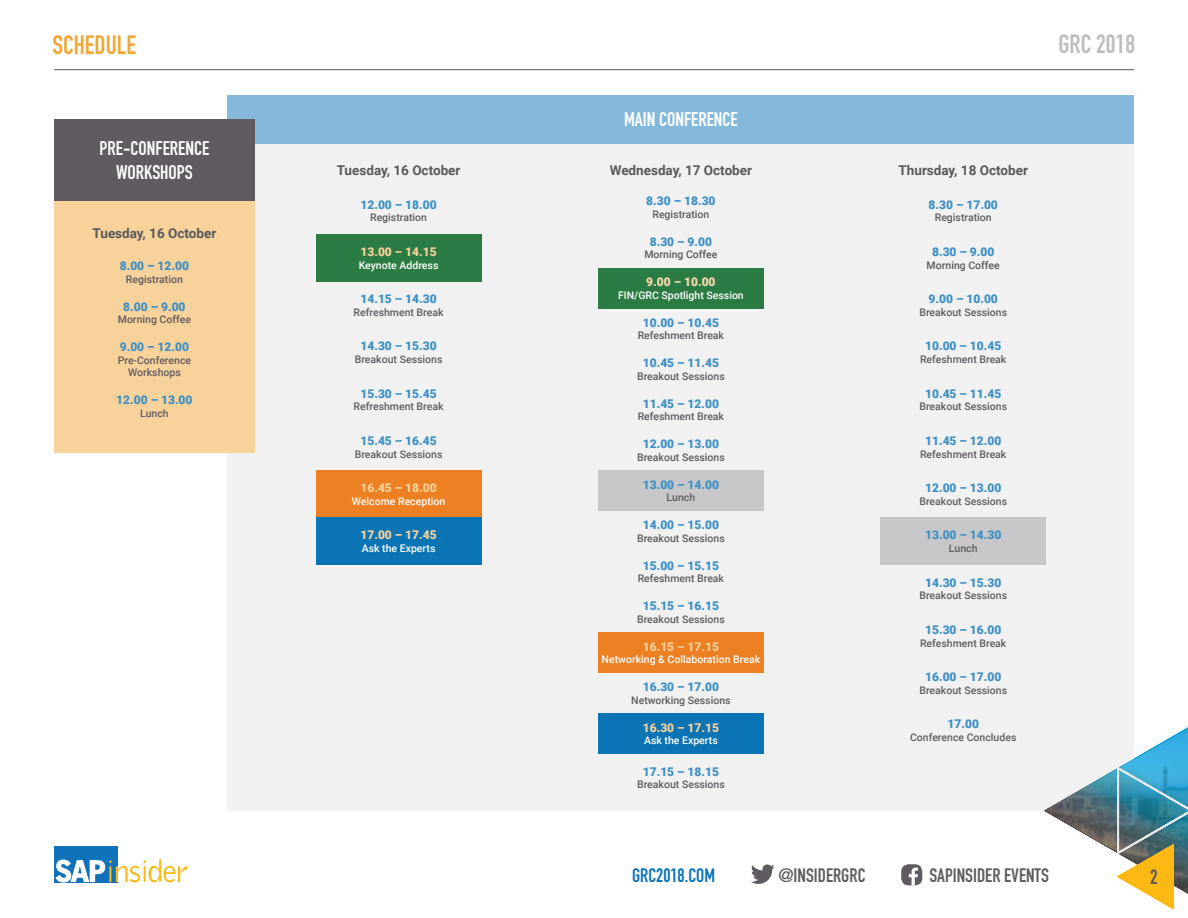
<style>
.page{position:relative;width:1188px;height:918px;background:#fff}
.page>*{position:absolute;margin:0;border:0;box-sizing:border-box;transform-origin:0 0}
.t1{font:26.1px "DIN Engschrift Std";color:#efa836}
.t2{font:26.1px "DIN Engschrift Std";color:#bcbec0}
.t3{font:20.4px "DIN Engschrift Std";color:#58595b}
.t4{font:19.5px/23.4px "DIN Engschrift Std";color:#fff;text-align:center}
.t5{font:19.2px "DIN Engschrift Std";color:#605b61}
.t6{font:19.2px "DIN Engschrift Std";color:#0b74b5}
.t7{font:700 13.5px "Roboto";color:#58595b}
.t8{font:900 12px "Roboto";color:#3c90c4}
.t9{font:900 12px "Roboto";color:#f7d29b}
.t10{font:900 12px "Roboto";color:#f9dbaf}
.t11{font:500 10.5px/12.6px "Roboto";color:#605b61;text-align:center}
.t12{font:500 10.5px "Roboto";color:#fff}
.t13{font:500 10.5px "Roboto";color:#58595b}
</style>
<div class="page">
<svg style="left:751px;top:864px;width:24px;height:20px"></svg>
<div style="left:901px;top:864px;width:21px;height:21px;background:#605b61;border-radius:7px"></div>
<svg style="left:909px;top:868px;width:9px;height:17px"></svg>
<hr style="left:54px;top:69px;width:1080px;height:1px;background:#58595b">
<div style="left:54px;top:846px;width:64px;height:36px;background:#1072ba"></div>
<svg style="left:55px;top:859px;width:132px;height:24px"></svg>
<div style="left:228px;top:95px;width:906px;height:716px;background:#f1f1f2"></div>
<div style="left:316px;top:234px;width:166px;height:47px;background:#2b7c44"></div>
<div style="left:316px;top:470px;width:166px;height:48px;background:#ec8023"></div>
<div style="left:316px;top:518px;width:166px;height:47px;background:#0b74b5"></div>
<div style="left:598px;top:268px;width:166px;height:40px;background:#2b7c44"></div>
<div style="left:598px;top:470px;width:166px;height:41px;background:#c7c6c8"></div>
<div style="left:598px;top:632px;width:166px;height:41px;background:#ec8023"></div>
<div style="left:598px;top:713px;width:166px;height:41px;background:#0b74b5"></div>
<div style="left:880px;top:518px;width:166px;height:47px;background:#c7c6c8"></div>
<div style="left:228px;top:95px;width:906px;height:48px;background:#84b9db"></div>
<div style="left:54px;top:201px;width:201px;height:252px;background:#f7d29b"></div>
<div style="left:54px;top:119px;width:201px;height:82px;background:#605b61"></div>
<svg style="left:1044px;top:727px;width:144px;height:182px"></svg>
<h1 class="t1" style="left:52px;top:29px;width:85px">SCHEDULE</h1>
<h3 class="t4" style="left:100px;top:137px;width:111px">PRE-CONFERENCE<br>WORKSHOPS</h3>
<p class="t7" style="left:93px;top:224px;width:125px">Tuesday, 16 October</p>
<p class="t8" style="left:120px;top:258px;width:71px">8.00 – 12.00</p>
<p class="t11" style="left:126px;top:272px;width:58px">Registration</p>
<p class="t8" style="left:123px;top:298px;width:64px">8.00 – 9.00</p>
<p class="t11" style="left:118px;top:313px;width:75px">Morning Coffee</p>
<p class="t8" style="left:120px;top:339px;width:71px">9.00 – 12.00</p>
<p class="t11" style="left:118px;top:353px;width:75px">Pre-Conference<br>Workshops</p>
<p class="t8" style="left:116px;top:392px;width:78px">12.00 – 13.00</p>
<p class="t11" style="left:140px;top:407px;width:30px">Lunch</p>
<p class="t7" style="left:337px;top:161px;width:125px">Tuesday, 16 October</p>
<p class="t8" style="left:360px;top:196px;width:78px">12.00 – 18.00</p>
<p class="t11" style="left:370px;top:211px;width:58px">Registration</p>
<p class="t9" style="left:360px;top:243px;width:78px">13.00 – 14.15</p>
<p class="t12" style="left:359px;top:257px;width:81px">Keynote Address</p>
<p class="t8" style="left:360px;top:290px;width:78px">14.15 – 14.30</p>
<p class="t11" style="left:354px;top:305px;width:92px">Refreshment Break</p>
<p class="t8" style="left:360px;top:338px;width:78px">14.30 – 15.30</p>
<p class="t11" style="left:355px;top:353px;width:89px">Breakout Sessions</p>
<p class="t8" style="left:360px;top:385px;width:78px">15.30 – 15.45</p>
<p class="t11" style="left:354px;top:400px;width:92px">Refreshment Break</p>
<p class="t8" style="left:360px;top:432px;width:78px">15.45 – 16.45</p>
<p class="t11" style="left:355px;top:447px;width:89px">Breakout Sessions</p>
<p class="t9" style="left:360px;top:479px;width:78px">16.45 – 18.00</p>
<p class="t12" style="left:352px;top:494px;width:95px">Welcome Reception</p>
<p class="t9" style="left:360px;top:527px;width:78px">17.00 – 17.45</p>
<p class="t12" style="left:362px;top:541px;width:75px">Ask the Experts</p>
<h3 class="t4" style="left:624px;top:108px;width:115px">MAIN CONFERENCE</h3>
<h3 class="t4" style="left:661px;top:108px;width:115px">MAIN CO FERENCE</h3>
<p class="t7" style="left:610px;top:161px;width:144px">Wednesday, 17 October</p>
<p class="t8" style="left:646px;top:193px;width:71px">8.30 – 18.30</p>
<p class="t11" style="left:652px;top:207px;width:58px">Registration</p>
<p class="t8" style="left:650px;top:233px;width:64px">8.30 – 9.00</p>
<p class="t13" style="left:644px;top:247px;width:75px">Morning Coffee</p>
<p class="t10" style="left:646px;top:274px;width:71px">9.00 – 10.00</p>
<p class="t12" style="left:618px;top:288px;width:127px">FIN/GRC Spotlight Session</p>
<p class="t8" style="left:643px;top:314px;width:78px">10.00 – 10.45</p>
<p class="t11" style="left:638px;top:329px;width:88px">Refeshment Break</p>
<p class="t8" style="left:643px;top:355px;width:78px">10.45 – 11.45</p>
<p class="t11" style="left:637px;top:369px;width:89px">Breakout Sessions</p>
<p class="t8" style="left:643px;top:395px;width:78px">11.45 – 12.00</p>
<p class="t11" style="left:638px;top:410px;width:88px">Refeshment Break</p>
<p class="t8" style="left:643px;top:436px;width:78px">12.00 – 13.00</p>
<p class="t11" style="left:637px;top:450px;width:89px">Breakout Sessions</p>
<p class="t8" style="left:643px;top:476px;width:78px">13.00 – 14.00</p>
<p class="t11" style="left:667px;top:491px;width:30px">Lunch</p>
<p class="t8" style="left:643px;top:517px;width:78px">14.00 – 15.00</p>
<p class="t11" style="left:637px;top:531px;width:89px">Breakout Sessions</p>
<p class="t8" style="left:643px;top:557px;width:78px">15.00 – 15.15</p>
<p class="t11" style="left:638px;top:572px;width:88px">Refeshment Break</p>
<p class="t8" style="left:643px;top:598px;width:78px">15.15 – 16.15</p>
<p class="t11" style="left:637px;top:612px;width:89px">Breakout Sessions</p>
<p class="t9" style="left:643px;top:638px;width:78px">16.15 – 17.15</p>
<p class="t12" style="left:602px;top:652px;width:160px">Networking &amp; Collaboration Break</p>
<p class="t8" style="left:643px;top:679px;width:78px">16.30 – 17.00</p>
<p class="t11" style="left:631px;top:693px;width:101px">Networking Sessions</p>
<p class="t9" style="left:643px;top:719px;width:78px">16.30 – 17.15</p>
<p class="t12" style="left:644px;top:733px;width:75px">Ask the Experts</p>
<p class="t8" style="left:643px;top:763px;width:78px">17.15 – 18.15</p>
<p class="t11" style="left:637px;top:778px;width:89px">Breakout Sessions</p>
<h1 class="t2" style="left:1058px;top:29px;width:78px">GRC 2018</h1>
<p class="t7" style="left:899px;top:161px;width:131px">Thursday, 18 October</p>
<p class="t8" style="left:929px;top:196px;width:71px">8.30 – 17.00</p>
<p class="t11" style="left:935px;top:211px;width:58px">Registration</p>
<p class="t8" style="left:932px;top:243px;width:64px">8.30 – 9.00</p>
<p class="t13" style="left:927px;top:257px;width:75px">Morning Coffee</p>
<p class="t8" style="left:929px;top:290px;width:71px">9.00 – 10.00</p>
<p class="t11" style="left:919px;top:305px;width:89px">Breakout Sessions</p>
<p class="t8" style="left:925px;top:338px;width:78px">10.00 – 10.45</p>
<p class="t11" style="left:920px;top:353px;width:88px">Refeshment Break</p>
<p class="t8" style="left:925px;top:385px;width:78px">10.45 – 11.45</p>
<p class="t11" style="left:919px;top:400px;width:89px">Breakout Sessions</p>
<p class="t8" style="left:925px;top:432px;width:78px">11.45 – 12.00</p>
<p class="t11" style="left:920px;top:447px;width:88px">Refeshment Break</p>
<p class="t8" style="left:925px;top:479px;width:78px">12.00 – 13.00</p>
<p class="t11" style="left:919px;top:494px;width:89px">Breakout Sessions</p>
<p class="t8" style="left:925px;top:527px;width:78px">13.00 – 14.30</p>
<p class="t11" style="left:949px;top:542px;width:30px">Lunch</p>
<p class="t8" style="left:925px;top:574px;width:78px">14.30 – 15.30</p>
<p class="t11" style="left:919px;top:589px;width:89px">Breakout Sessions</p>
<p class="t8" style="left:925px;top:621px;width:78px">15.30 – 16.00</p>
<p class="t11" style="left:920px;top:636px;width:88px">Refeshment Break</p>
<p class="t8" style="left:925px;top:668px;width:78px">16.00 – 17.00</p>
<p class="t11" style="left:919px;top:683px;width:89px">Breakout Sessions</p>
<p class="t8" style="left:948px;top:716px;width:33px">17.00</p>
<p class="t11" style="left:910px;top:731px;width:108px">Conference Concludes</p>
<h3 class="t6" style="left:632px;top:864px;width:85px">GRC2018.COM</h3>
<h3 class="t5" style="left:778px;top:864px;width:89px">@INSIDERGRC</h3>
<h3 class="t5" style="left:929px;top:864px;width:121px">SAPINSIDER EVENTS</h3>
<h2 class="t3" style="left:1150px;top:865px;width:9px">2</h2>
</div>
